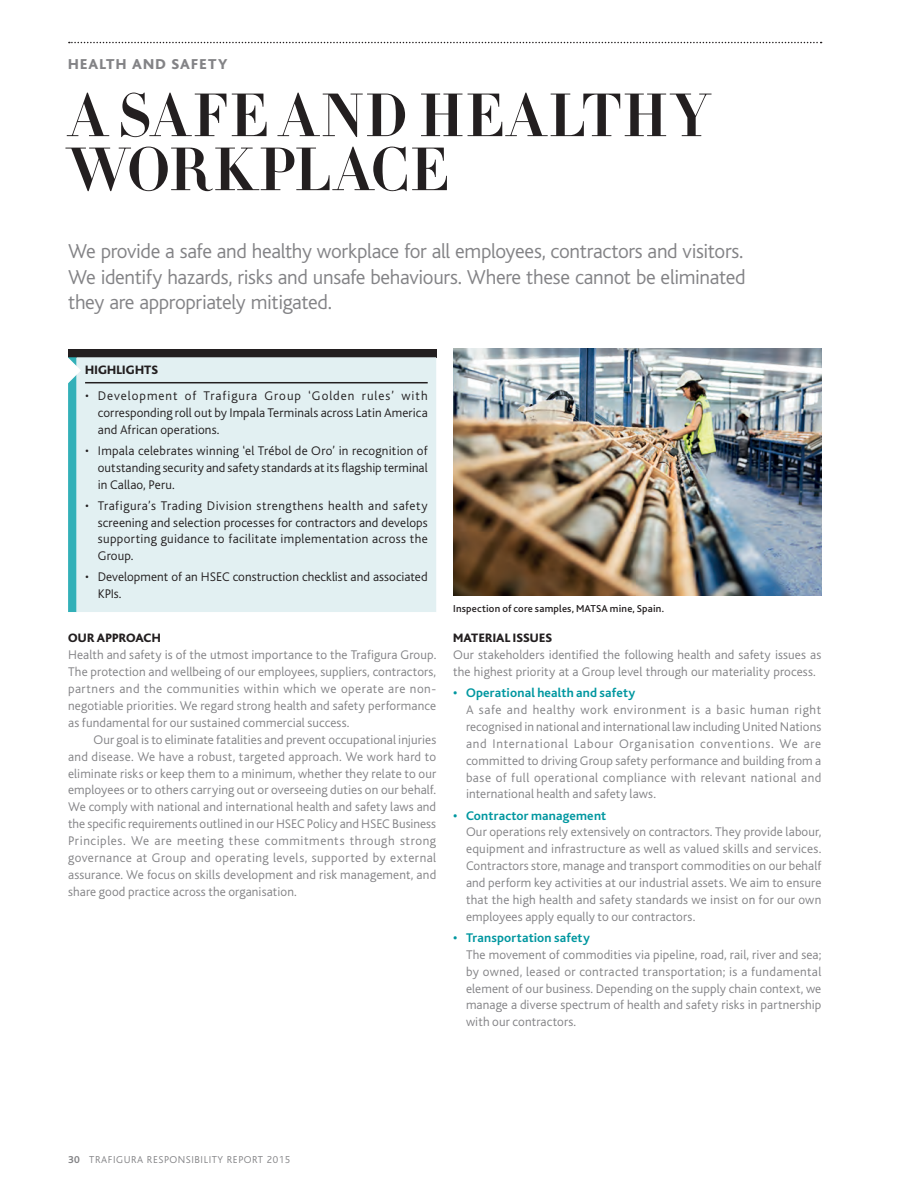
<style>
.page{position:relative;width:915px;height:1191px;background:#fff}
.page>*{position:absolute;margin:0;border:0;box-sizing:border-box;transform-origin:0 0}
.Chapter_heading{font:700 60px/54px "HTF Didot B16";letter-spacing:.02em;color:#231f20}
.t1{font:300 21px/25.5px "Bliss";letter-spacing:-.015em;color:#838386;text-align:justify}
.Page_-_Header{font:800 15px "Bliss";letter-spacing:.08em;color:#838386}
.Bullet_Text___Level{font:300 13.2px/17px "Bliss";letter-spacing:.01em;color:#838386;text-align:justify}
._15___Body_text___no{font:300 13.2px/17px "Bliss";letter-spacing:.01em;color:#838386;text-align:justify}
.Highlights_Bullets{font:300 13.2px/17px "Bliss";letter-spacing:.01em;color:#231f20;text-align:justify}
.Main_text_no_indent{font:300 13.2px/17px "Bliss";letter-spacing:.01em;color:#838386}
.Tabbed_bold{font:700 13.2px "Bliss";letter-spacing:.015em;color:#0097a0}
.Subhead_1{font:800 12.75px "Bliss";letter-spacing:.015em;color:#231f20}
.Picture_caption{font:500 10.5px "Bliss";letter-spacing:.02em;color:#231f20}
.t2{font:300 10.5px "Bliss";letter-spacing:.05em;color:#838386}
.s1{font-weight:700}
</style>
<div class="page">
<svg style="left:69px;top:42px;width:752px;height:1px"></svg>
<img style="left:453px;top:349px;width:368px;height:246px">
<div style="left:68px;top:349px;width:368px;height:8px;background:#231f20"></div>
<div style="left:81px;top:357px;width:355px;height:255px;background:#e2f0f2"></div>
<hr style="left:85px;top:382px;width:342px;height:1px;background:#231f20">
<svg style="left:68px;top:357px;width:13px;height:255px;background:#7bcad0"></svg>
<p class="Page_-_Header" style="left:68px;top:56px;width:161px">HEALTH AND SAFETY</p>
<p class="Chapter_heading" style="left:68px;top:86px;width:643px">A SAFE AND HEALTHY<br>WORKPLACE</p>
<h2 class="t1" style="left:68px;top:239px;width:678px">We provide a safe and healthy workplace for all employees, contractors and visitors.<br>We identify hazards, risks and unsafe behaviours. Where these cannot be eliminated they are appropriately mitigated.</h2>
<p class="Subhead_1" style="left:85px;top:363px;width:74px">HIGHLIGHTS</p>
<p class="Highlights_Bullets" style="left:98px;top:387px;width:331px;text-indent:-13px">• Development of Trafigura Group ‘Golden rules’ with corresponding roll out by Impala Terminals across Latin America and African operations.</p>
<p class="Highlights_Bullets" style="left:98px;top:442px;width:331px;text-indent:-13px">• Impala celebrates winning ‘el Trébol de Oro’ in recognition of outstanding security and safety standards at its flagship terminal in Callao, Peru.</p>
<p class="Highlights_Bullets" style="left:98px;top:497px;width:331px;text-indent:-13px">• Trafigura’s Trading Division strengthens health and safety screening and selection processes for contractors and develops supporting guidance to facilitate implementation across the Group.</p>
<p class="Highlights_Bullets" style="left:98px;top:569px;width:331px;text-indent:-13px">• Development of an HSEC construction checklist and associated<br>KPIs.</p>
<p class="Subhead_1" style="left:68px;top:631px;width:94px">OUR APPROACH</p>
<p class="_15___Body_text___no" style="left:68px;top:647px;width:369px">Health and safety is of the utmost importance to the Trafigura Group.<br>The protection and wellbeing of our employees, suppliers, contractors, partners and the communities within which we operate are non&shy;negotiable priorities. We regard strong health and safety performance as fundamental for our sustained commercial success.</p>
<p class="_15___Body_text___no" style="left:68px;top:731px;width:369px;text-indent:26px">Our goal is to eliminate fatalities and prevent occupational injuries and disease. We have a robust, targeted approach. We work hard to eliminate risks or keep them to a minimum, whether they relate to our employees or to others carrying out or overseeing duties on our behalf.<br>We comply with national and international health and safety laws and the specific requirements outlined in our HSEC Policy and HSEC Business Principles. We are meeting these commitments through strong governance at Group and operating levels, supported by external assurance. We focus on skills development and risk management, and share good practice across the organisation.</p>
<p class="Picture_caption" style="left:453px;top:603px;width:212px">Inspection of core samples, MATSA mine, Spain.</p>
<p class="Subhead_1" style="left:453px;top:631px;width:100px">MATERIAL ISSUES</p>
<p class="Main_text_no_indent" style="left:453px;top:646px;width:369px">Our stakeholders identified the following health and safety issues as the highest priority at a Group level through our materiality process.</p>
<p class="Tabbed_bold" style="left:453px;top:686px;width:183px">• Operational health and safety</p>
<p class="Bullet_Text___Level" style="left:466px;top:701px;width:357px">A safe and healthy work environment is a basic human right recognised in national and international law including United Nations and International Labour Organisation conventions. We are committed to driving Group safety performance and building from a base of full operational compliance with relevant national and international health and safety laws.</p>
<p class="Tabbed_bold" style="left:453px;top:808px;width:154px">• Contractor management</p>
<p class="Bullet_Text___Level" style="left:466px;top:824px;width:357px">Our operations rely extensively on contractors. They provide labour, equipment and infrastructure as well as valued skills and services.<br>Contractors store, manage and transport commodities on our behalf and perform key activities at our industrial assets. We aim to ensure that the high health and safety standards we insist on for our own employees apply equally to our contractors.</p>
<p class="Tabbed_bold" style="left:453px;top:930px;width:138px">• Transportation safety</p>
<p class="Bullet_Text___Level" style="left:466px;top:946px;width:357px">The movement of commodities via pipeline, road, rail, river and sea; by owned, leased or contracted transportation; is a fundamental element of our business. Depending on the supply chain context, we manage a diverse spectrum of health and safety risks in partnership with our contractors.</p>
<p class="t2" style="left:68px;top:1154px;width:223px"><span class="s1">30</span> TRAFIGURA RESPONSIBILITY REPORT 2015</p>
</div>
